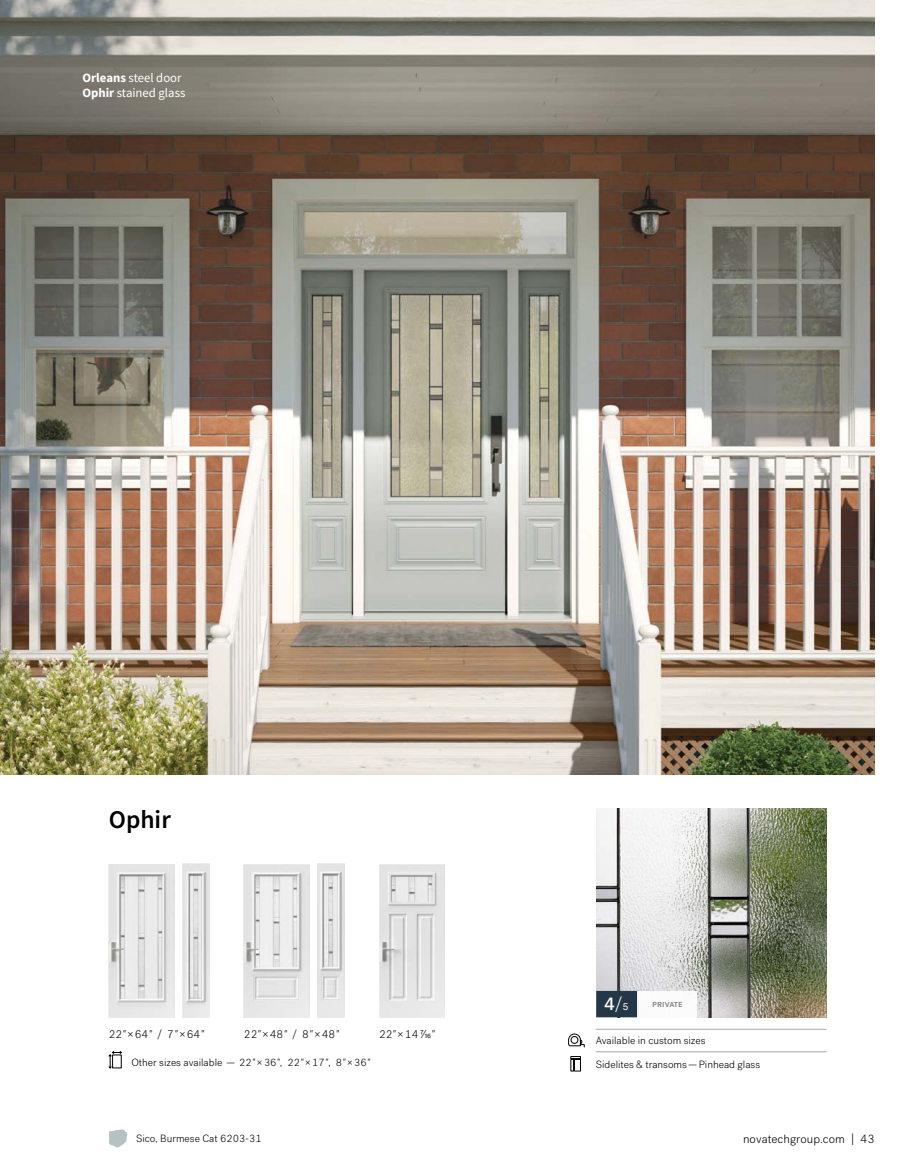
<style>
.page{position:relative;width:922px;height:1175px;background:#fff}
.page>*{position:absolute;margin:0;border:0;box-sizing:border-box;transform-origin:0 0}
.t1{font:600 25.5px "Source Sans Pro";color:#000}
.t2{font:300 18px "Post Grotesk";color:#fff}
.t3{font:12.75px/15.3px "Source Sans Pro";color:#fff}
.t4{font:300 12px "Post Grotesk";letter-spacing:.01em;color:#000}
.t5{font:300 11.25px "Post Grotesk";letter-spacing:.005em;color:#000}
.t6{font:300 10.5px "Post Grotesk";color:#000}
.t7{font:500 9px "Post Grotesk";letter-spacing:.005em;color:#808285}
.s1{font-weight:700}
.s2{font-style:italic}
.s3{font-weight:500}
</style>
<div class="page">
<img style="left:0;top:0;width:874px;height:774px">
<img style="left:109px;top:864px;width:65px;height:153px">
<img style="left:183px;top:863px;width:27px;height:154px">
<img style="left:244px;top:864px;width:65px;height:153px">
<img style="left:318px;top:863px;width:26px;height:154px">
<img style="left:379px;top:864px;width:65px;height:153px">
<svg style="left:108px;top:1051px;width:14px;height:17px"></svg>
<hr style="left:595px;top:1029px;width:231px;height:1px;background:#a7a9ac">
<hr style="left:595px;top:1051px;width:231px;height:1px;background:#a7a9ac">
<svg style="left:568px;top:1033px;width:16px;height:14px"></svg>
<svg style="left:570px;top:1056px;width:10px;height:15px"></svg>
<img style="left:596px;top:808px;width:230px;height:209px">
<div style="left:596px;top:991px;width:41px;height:26px;background:#243746"></div>
<div style="left:637px;top:991px;width:60px;height:26px;background:#fff"></div>
<svg style="left:109px;top:1129px;width:18px;height:18px"></svg>
<p class="t3" style="left:82px;top:70px;width:104px"><span class="s1">Orleans</span> steel door<br><span class="s1">Ophir</span> stained glass</p>
<h1 class="t1" style="left:109px;top:802px;width:63px">Ophir</h1>
<p class="t5" style="left:109px;top:1028px;width:96px">22<span class="s2">"</span>×64<span class="s2">"</span> / 7<span class="s2">"</span>×64<span class="s2">"</span></p>
<p class="t5" style="left:244px;top:1028px;width:96px">22<span class="s2">"</span>×48<span class="s2">"</span> / 8<span class="s2">"</span>×48<span class="s2">"</span></p>
<p class="t5" style="left:379px;top:1028px;width:57px">22<span class="s2">"</span>×147/16<span class="s2">"</span></p>
<p class="t6" style="left:131px;top:1056px;width:240px">Other sizes available — 22<span class="s2">"</span>×36<span class="s2">"</span>, 22<span class="s2">"</span>×17<span class="s2">"</span>, 8<span class="s2">"</span>×36<span class="s2">"</span></p>
<h2 class="t2" style="left:604px;top:993px;width:26px"><span class="s3">4</span>/₅</h2>
<p class="t7" style="left:652px;top:998px;width:32px">private</p>
<p class="t6" style="left:595px;top:1034px;width:111px">Available in custom sizes</p>
<p class="t6" style="left:595px;top:1058px;width:166px">Sidelites &amp; transoms—Pinhead glass</p>
<p class="t6" style="left:136px;top:1132px;width:127px">Sico, Burmese Cat 6203-31</p>
<p class="t4" style="left:742px;top:1132px;width:133px">novatechgroup.com | 43</p>
</div>
